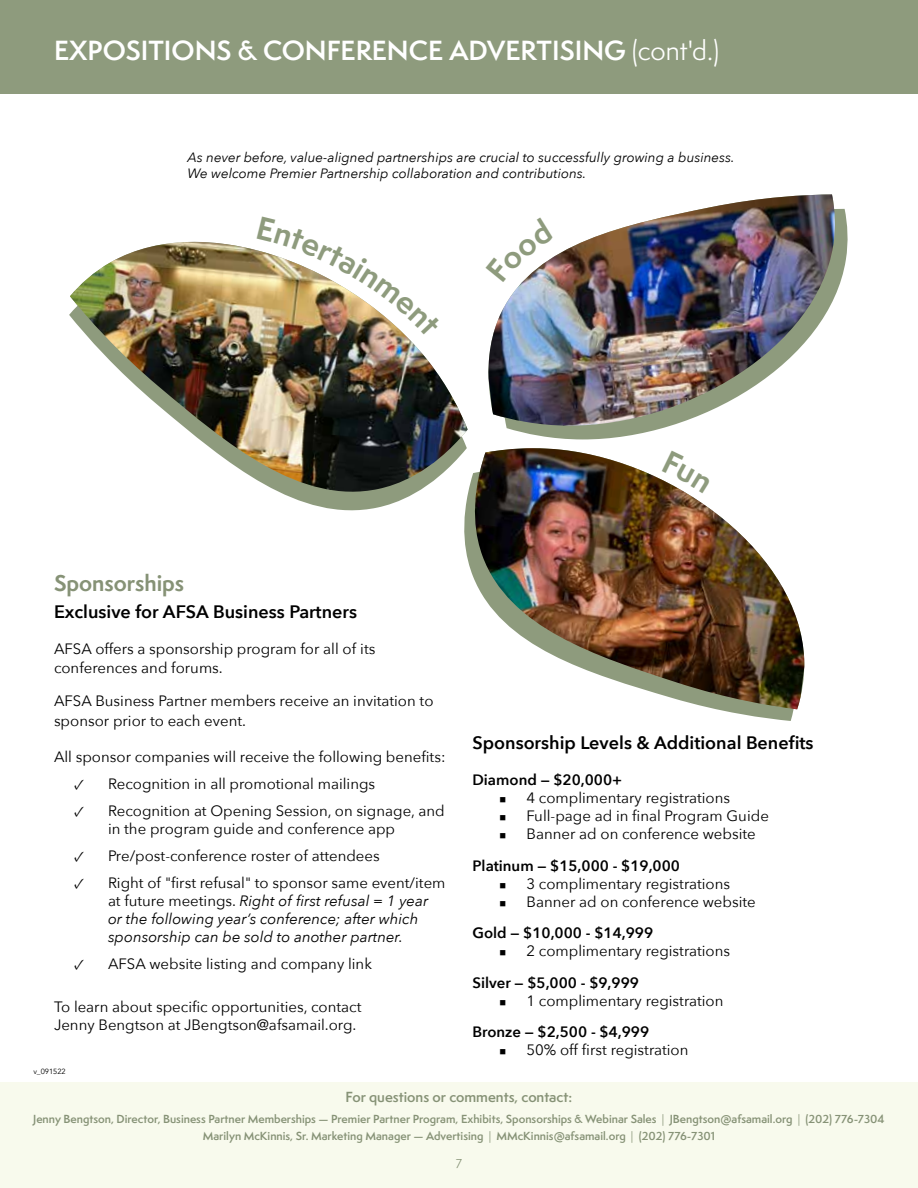
<style>
.page{position:relative;width:918px;height:1188px;background:#fff}
.page>*{position:absolute;margin:0;border:0;box-sizing:border-box;transform-origin:0 0}
.t1{font:600 25.5px "Semplicita Pro";color:#fff}
.t2{font:700 21px "Semplicita Pro";color:#869276}
.t3{font:600 18px "Avenir Next";color:#000}
.t4{font:15px/31.5px "Avenir Next";color:#000}
.t5{font:italic 15px/18px "Avenir Next";color:#000}
.t6{font:600 15px "Avenir Next";color:#000}
.t7{font:italic 13.5px/16.2px "Avenir Next";color:#000}
.t8{font:600 13.5px "Semplicita Pro";color:#869276}
.t9{font:12px "Semplicita Pro";color:#869276}
.t10{font:600 10.8px/16.5px "Semplicita Pro";color:#869276;text-align:center}
.t11{font:7.5px "Avenir";color:#000}
.s1{font-weight:400}
.s2{font-family:"Minion Pro"}
.s3{font-family:"Minion Pro";font-style:normal}
.s4{font-style:normal}
.s5{font-weight:600}
</style>
<div class="page">
<div style="left:0;top:0;width:918px;height:94px;background:#8e9b7d"></div>
<div style="left:0;top:1082px;width:918px;height:106px;background:#f8faed"></div>
<svg style="left:464px;top:506px;width:334px;height:215px"></svg>
<svg style="left:506px;top:209px;width:342px;height:231px"></svg>
<img style="left:488px;top:194px;width:348px;height:232px">
<img style="left:70px;top:242px;width:398px;height:264px">
<img style="left:468px;top:448px;width:336px;height:261px">
<svg style="left:662px;top:450px;width:49px;height:43px"></svg>
<svg style="left:488px;top:218px;width:66px;height:64px"></svg>
<img style="left:257px;top:242px;width:185px;height:95px">
<h1 class="t1" style="left:54px;top:32px;width:667px">EXPOSITIONS &amp; CONFERENCE ADVERTISING <span class="s1">(cont'd.)</span></h1>
<p class="t7" style="left:188px;top:149px;width:549px">As never before, value-aligned partnerships are crucial to successfully growing a business.<br>We welcome Premier Partnership collaboration and contributions.</p>
<h2 class="t2" style="left:54px;top:567px;width:132px">Sponsorships</h2>
<p class="t3" style="left:54px;top:596px;width:305px">Exclusive for AFSA Business Partners</p>
<p class="t4" style="left:54px;top:638px;width:323px;line-height:19.5px">AFSA offers a sponsorship program for all of its conferences and forums.</p>
<p class="t4" style="left:54px;top:691px;width:381px;line-height:19.5px">AFSA Business Partner members receive an invitation to sponsor prior to each event.</p>
<p class="t4" style="left:54px;top:741px;width:393px">All sponsor companies will receive the following benefits:</p>
<p class="t4" style="left:74px;top:768px;width:302px"><span class="s2">✓</span> Recognition in all promotional mailings</p>
<p class="t4" style="left:108px;top:802px;width:338px;line-height:18px;text-indent:-34px"><span class="s2">✓</span> Recognition at Opening Session, on signage, and in the program guide and conference app</p>
<p class="t4" style="left:74px;top:840px;width:307px"><span class="s2">✓</span> Pre/post-conference roster of attendees</p>
<p class="t5" style="left:108px;top:873px;width:339px;text-indent:-34px"><span class="s3">✓</span> <span class="s4">Right of "first refusal" to sponsor same event/item at future meetings.</span> Right of first refusal = 1 year or the following year’s conference; after which sponsorship can be sold to another partner.</p>
<p class="t4" style="left:74px;top:948px;width:299px"><span class="s2">✓</span> AFSA website listing and company link</p>
<p class="t4" style="left:54px;top:997px;width:309px;line-height:18px">To learn about specific opportunities, contact<br>Jenny Bengtson at JBengtson@afsamail.org.</p>
<p class="t11" style="left:33px;top:1067px;width:34px">v_091522</p>
<p class="t3" style="left:472px;top:727px;width:343px">Sponsorship Levels &amp; Additional Benefits</p>
<p class="t6" style="left:472px;top:767px;width:151px">Diamond — $20,000+</p>
<p class="t4" style="left:499px;top:782px;width:232px">■ 4 complimentary registrations</p>
<p class="t4" style="left:499px;top:800px;width:271px">■ Full-page ad in final Program Guide</p>
<p class="t4" style="left:472px;top:818px;width:285px;text-indent:27px">■ Banner ad on conference website<br><span class="s5">Platinum — $15,000 - $19,000</span></p>
<p class="t4" style="left:499px;top:867px;width:232px">■ 3 complimentary registrations</p>
<p class="t4" style="left:472px;top:885px;width:285px;text-indent:27px">■ Banner ad on conference website<br><span class="s5">Gold — $10,000 - $14,999</span></p>
<p class="t4" style="left:472px;top:935px;width:259px;text-indent:27px">■ 2 complimentary registrations<br><span class="s5">Silver — $5,000 - $9,999</span></p>
<p class="t4" style="left:472px;top:984px;width:253px;text-indent:27px">■ 1 complimentary registration<br><span class="s5">Bronze — $2,500 - $4,999</span></p>
<p class="t4" style="left:499px;top:1034px;width:191px">■ 50% off first registration</p>
<p class="t8" style="left:346px;top:1087px;width:228px">For questions or comments, contact:</p>
<p class="t10" style="left:33px;top:1111px;width:853px">Jenny Bengtson, Director, Business Partner Memberships — Premier Partner Program, Exhibits, Sponsorships &amp; Webinar Sales <span class="s1">|</span> JBengtson@afsamail.org <span class="s1">|</span> (202) 776-7304<br>Marilyn McKinnis, Sr. Marketing Manager — Advertising <span class="s1">|</span> MMcKinnis@afsamail.org <span class="s1">|</span> (202) 776-7301</p>
<p class="t9" style="left:456px;top:1155px;width:8px">7</p>
</div>
